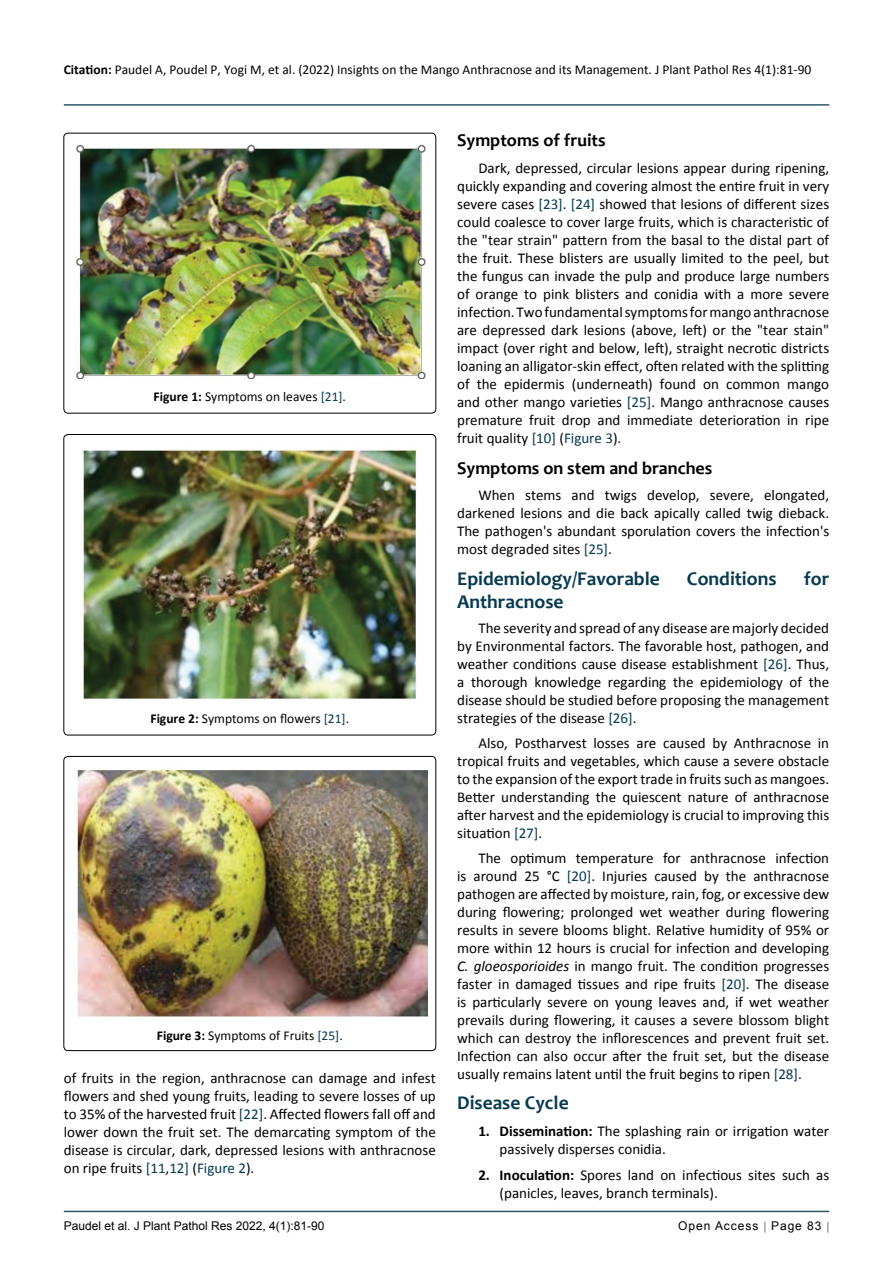
<style>
.page{position:relative;width:893px;height:1263px;background:#fff}
.page>*{position:absolute;margin:0;border:0;box-sizing:border-box;transform-origin:0 0}
.t1{font:700 19.5px "Candara";color:#073950}
.t2{font:700 18px "Candara";color:#000}
.t3{font:15px/18px "Calibri";color:#000;text-align:justify}
.t4{font:13.5px "Calibri";color:#000}
.t5{font:12px "Arial";color:#000}
.t6{font:12px "Arial";letter-spacing:.08em;color:#000}
.s1{font-weight:700}
.s2{color:#073950}
.s3{font-style:italic}
</style>
<div class="page">
<hr style="left:64px;top:1211px;width:765px;height:1px;background:#073950">
<hr style="left:64px;top:104px;width:765px;height:2px;background:#073950">
<div style="left:64px;top:133px;width:372px;height:280px;border:1px solid #000;border-radius:4px"></div>
<img style="left:74px;top:145px;width:352px;height:233px">
<div style="left:64px;top:434px;width:372px;height:301px;border:1px solid #000;border-radius:4px"></div>
<img style="left:83px;top:449px;width:334px;height:251px">
<div style="left:64px;top:756px;width:372px;height:295px;border:1px solid #000;border-radius:4px"></div>
<img style="left:77px;top:769px;width:350px;height:248px">
<p class="t4" style="left:64px;top:61px;width:749px"><span class="s1">Citation:</span> Paudel A, Poudel P, Yogi M, et al. (2022) Insights on the Mango Anthracnose and its Management. J Plant Pathol Res 4(1):81-90</p>
<p class="t4" style="left:154px;top:388px;width:194px"><span class="s1">Figure 1:</span> Symptoms on leaves <span class="s2">[21]</span>.</p>
<p class="t4" style="left:150px;top:710px;width:200px"><span class="s1">Figure 2:</span> Symptoms on flowers <span class="s2">[21]</span>.</p>
<p class="t4" style="left:157px;top:1026px;width:187px"><span class="s1">Figure 3:</span> Symptoms of Fruits <span class="s2">[25]</span>.</p>
<p class="t3" style="left:64px;top:1069px;width:374px">of fruits in the region, anthracnose can damage and infest flowers and shed young fruits, leading to severe losses of up to 35% of the harvested fruit <span class="s2">[22]</span>. Affected flowers fall off and lower down the fruit set. The demarcating symptom of the disease is circular, dark, depressed lesions with anthracnose on ripe fruits <span class="s2">[11</span>,<span class="s2">12]</span> (<span class="s2">Figure 2</span>).</p>
<p class="t2" style="left:457px;top:129px;width:150px">Symptoms of fruits</p>
<p class="t3" style="left:457px;top:159px;width:374px;text-indent:21px">Dark, depressed, circular lesions appear during ripening, quickly expanding and covering almost the entire fruit in very severe cases <span class="s2">[23]</span>. <span class="s2">[24]</span> showed that lesions of different sizes could coalesce to cover large fruits, which is characteristic of the "tear strain" pattern from the basal to the distal part of the fruit. These blisters are usually limited to the peel, but the fungus can invade the pulp and produce large numbers of orange to pink blisters and conidia with a more severe infection. Two fundamental symptoms for mango anthracnose are depressed dark lesions (above, left) or the "tear stain" impact (over right and below, left), straight necrotic districts loaning an alligator-skin effect, often related with the splitting of the epidermis (underneath) found on common mango and other mango varieties <span class="s2">[25]</span>. Mango anthracnose causes premature fruit drop and immediate deterioration in ripe fruit quality <span class="s2">[10]</span> (<span class="s2">Figure 3</span>).</p>
<p class="t2" style="left:457px;top:457px;width:257px">Symptoms on stem and branches</p>
<p class="t3" style="left:457px;top:486px;width:374px;text-indent:21px">When stems and twigs develop, severe, elongated, darkened lesions and die back apically called twig dieback.<br>The pathogen's abundant sporulation covers the infection's most degraded sites <span class="s2">[25]</span>.</p>
<h1 class="t1" style="left:457px;top:567px;width:204px">Epidemiology/Favorable</h1>
<h1 class="t1" style="left:687px;top:567px;width:91px">Conditions</h1>
<h1 class="t1" style="left:804px;top:567px;width:27px">for</h1>
<h1 class="t1" style="left:457px;top:589px;width:108px">Anthracnose</h1>
<p class="t3" style="left:457px;top:619px;width:374px;text-indent:21px">The severity and spread of any disease are majorly decided by Environmental factors. The favorable host, pathogen, and weather conditions cause disease establishment <span class="s2">[26]</span>. Thus, a thorough knowledge regarding the epidemiology of the disease should be studied before proposing the management strategies of the disease <span class="s2">[26]</span>.</p>
<p class="t3" style="left:457px;top:734px;width:374px;text-indent:21px">Also, Postharvest losses are caused by Anthracnose in tropical fruits and vegetables, which cause a severe obstacle to the expansion of the export trade in fruits such as mangoes.<br>Better understanding the quiescent nature of anthracnose after harvest and the epidemiology is crucial to improving this situation <span class="s2">[27]</span>.</p>
<p class="t3" style="left:457px;top:849px;width:374px;text-indent:21px">The optimum temperature for anthracnose infection is around 25 °C <span class="s2">[20]</span>. Injuries caused by the anthracnose pathogen are affected by moisture, rain, fog, or excessive dew during flowering; prolonged wet weather during flowering results in severe blooms blight. Relative humidity of 95% or more within 12 hours is crucial for infection and developing <span class="s3">C. gloeosporioides</span> in mango fruit. The condition progresses faster in damaged tissues and ripe fruits <span class="s2">[20]</span>. The disease is particularly severe on young leaves and, if wet weather prevails during flowering, it causes a severe blossom blight which can destroy the inflorescences and prevent fruit set.<br>Infection can also occur after the fruit set, but the disease usually remains latent until the fruit begins to ripen <span class="s2">[28]</span>.</p>
<h1 class="t1" style="left:457px;top:1090px;width:113px">Disease Cycle</h1>
<p class="t3" style="left:500px;top:1122px;width:331px;text-indent:-21px"><span class="s1">1. Dissemination:</span> The splashing rain or irrigation water passively disperses conidia.</p>
<p class="t3" style="left:500px;top:1166px;width:331px;text-indent:-21px"><span class="s1">2. Inoculation:</span> Spores land on infectious sites such as (panicles, leaves, branch terminals).</p>
<p class="t5" style="left:64px;top:1218px;width:262px">Paudel et al. J Plant Pathol Res 2022, 4(1):81-90</p>
<p class="t6" style="left:678px;top:1218px;width:145px">Open Access Page 83</p>
</div>
